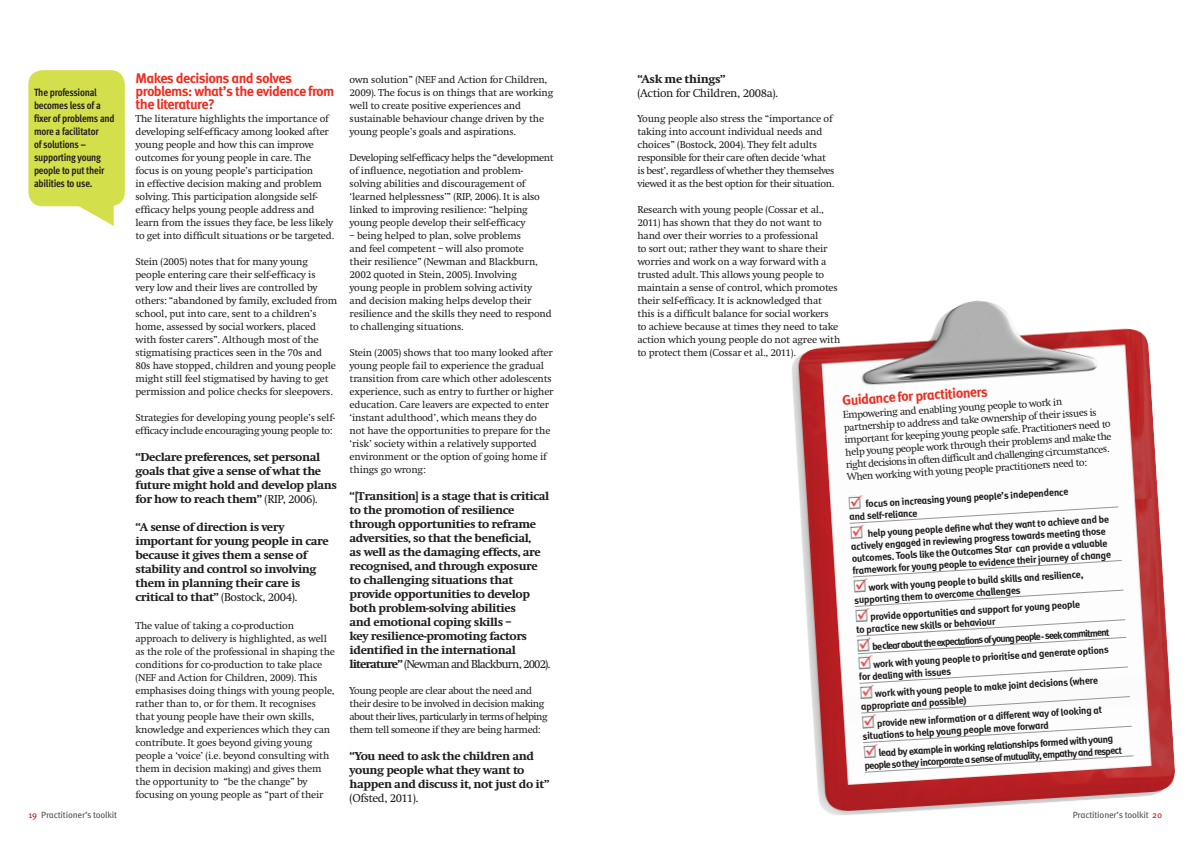
<style>
.page{position:relative;width:1191px;height:842px;background:#fff}
.page>*{position:absolute;margin:0;border:0;box-sizing:border-box;transform-origin:0 0}
.t1{font:700 14px/13px "Meta Actionfor Children";letter-spacing:-.04em;color:#ee2e22}
.t2{font:800 12px/14px "Swift EF";letter-spacing:-.03em;color:#231f20}
.t3{font:12px "Swift EF";letter-spacing:-.03em;color:#231f20}
.t4{font:10.5px/13px "Swift EF";letter-spacing:-.02em;color:#231f20}
.t5{font:10.5px/13px "Swift EF";letter-spacing:-.04em;color:#231f20}
.t6{font:700 10.5px/13px "Meta Cond";letter-spacing:-.02em;color:#231f20}
.t7{font:700 10px/12px "Meta Actionfor Children";color:#231f20}
.t8{font:9px "Meta Actionfor Children";letter-spacing:-.02em;color:#535249}
.s1{font-weight:400}
.s2{color:#b61c20}
</style>
<div class="page">
<img style="left:792px;top:300px;width:366px;height:196px">
<img style="left:799px;top:496px;width:376px;height:319px">
<svg style="left:849px;top:507px;width:269px;height:17px"></svg>
<svg style="left:852px;top:560px;width:269px;height:17px"></svg>
<svg style="left:854px;top:590px;width:269px;height:17px"></svg>
<svg style="left:856px;top:619px;width:270px;height:35px"></svg>
<svg style="left:859px;top:667px;width:269px;height:17px"></svg>
<svg style="left:861px;top:696px;width:269px;height:17px"></svg>
<svg style="left:863px;top:726px;width:269px;height:17px"></svg>
<svg style="left:864px;top:755px;width:269px;height:17px"></svg>
<img style="left:848px;top:495px;width:15px;height:14px">
<img style="left:850px;top:525px;width:15px;height:14px">
<img style="left:853px;top:578px;width:15px;height:15px">
<img style="left:855px;top:608px;width:15px;height:14px">
<img style="left:857px;top:637px;width:15px;height:15px">
<img style="left:858px;top:655px;width:15px;height:14px">
<img style="left:860px;top:685px;width:15px;height:14px">
<img style="left:861px;top:714px;width:16px;height:15px">
<img style="left:863px;top:744px;width:15px;height:14px">
<div style="left:28px;top:70px;width:97px;height:136px;background:#d4df4c;border-radius:14px"></div>
<svg style="left:71px;top:206px;width:43px;height:20px"></svg>
<p class="t6" style="left:34px;top:86px;width:82px">The professional becomes less of a fixer of problems and more a facilitator<br>of solutions – supporting young people to put their abilities to use.</p>
<h1 class="t1" style="left:135px;top:72px;width:200px">Makes decisions and solves problems: what’s the evidence from the literature?</h1>
<p class="t4" style="left:135px;top:112px;width:200px">The literature highlights the importance of developing self-efficacy among looked after young people and how this can improve outcomes for young people in care. The focus is on young people’s participation<br>in effective decision making and problem solving. This participation alongside self&shy;efficacy helps young people address and learn from the issues they face, be less likely to get into difficult situations or be targeted.</p>
<p class="t4" style="left:135px;top:255px;width:203px">Stein (2005) notes that for many young people entering care their self-efficacy is very low and their lives are controlled by others: “abandoned by family, excluded from school, put into care, sent to a children’s home, assessed by social workers, placed with foster carers”. Although most of the stigmatising practices seen in the 70s and 80s have stopped, children and young people might still feel stigmatised by having to get permission and police checks for sleepovers.</p>
<p class="t5" style="left:135px;top:411px;width:201px">Strategies for developing young people’s self&shy;efficacy include encouraging young people to:</p>
<p class="t2" style="left:135px;top:450px;width:203px">“Declare preferences, set personal goals that give a sense of what the future might hold and develop plans for how to reach them” <span class="s1">(RIP, 2006).</span></p>
<p class="t2" style="left:135px;top:520px;width:195px">“A sense of direction is very important for young people in care because it gives them a sense of stability and control so involving them in planning their care is critical to that” <span class="s1">(Bostock, 2004).</span></p>
<p class="t4" style="left:135px;top:619px;width:201px">The value of taking a co-production approach to delivery is highlighted, as well as the role of the professional in shaping the conditions for co-production to take place (NEF and Action for Children, 2009). This emphasises doing things with young people, rather than to, or for them. It recognises that young people have their own skills, knowledge and experiences which they can contribute. It goes beyond giving young people a ‘voice’ (i.e. beyond consulting with them in decision making) and gives them the opportunity to “be the change” by focusing on young people as “part of their</p>
<p class="t4" style="left:350px;top:73px;width:205px">own solution” (NEF and Action for Children, 2009). The focus is on things that are working well to create positive experiences and sustainable behaviour change driven by the young people’s goals and aspirations.</p>
<p class="t4" style="left:350px;top:151px;width:206px">Developing self-efficacy helps the “development of influence, negotiation and problem&shy;solving abilities and discouragement of ‘learned helplessness’” (RIP, 2006). It is also linked to improving resilience: “helping young people develop their self-efficacy</p>
<p class="t4" style="left:350px;top:229px;width:204px">– being helped to plan, solve problems<br>and feel competent – will also promote<br>their resilience” (Newman and Blackburn, 2002 quoted in Stein, 2005). Involving<br>young people in problem solving activity and decision making helps develop their resilience and the skills they need to respond to challenging situations.</p>
<p class="t4" style="left:350px;top:346px;width:205px">Stein (2005) shows that too many looked after young people fail to experience the gradual transition from care which other adolescents experience, such as entry to further or higher education. Care leavers are expected to enter ‘instant adulthood’, which means they do not have the opportunities to prepare for the ‘risk’ society within a relatively supported environment or the option of going home if things go wrong:</p>
<p class="t2" style="left:350px;top:489px;width:202px">“[Transition] is a stage that is critical to the promotion of resilience through opportunities to reframe adversities, so that the beneficial,<br>as well as the damaging effects, are recognised, and through exposure to challenging situations that provide opportunities to develop both problem-solving abilities<br>and emotional coping skills –<br>key resilience-promoting factors identified in the international literature” <span class="s1">(Newman and Blackburn, 2002).</span></p>
<p class="t5" style="left:350px;top:684px;width:199px">Young people are clear about the need and their desire to be involved in decision making about their lives, particularly in terms of helping them tell someone if they are being harmed:</p>
<p class="t2" style="left:350px;top:749px;width:201px">“You need to ask the children and young people what they want to happen and discuss it, not just do it”</p>
<p class="t3" style="left:350px;top:792px;width:70px">(Ofsted, 2011).</p>
<p class="t2" style="left:637px;top:72px;width:90px">“Ask me things”</p>
<p class="t3" style="left:637px;top:86px;width:142px">(Action for Children, 2008a).</p>
<p class="t5" style="left:637px;top:112px;width:198px">Young people also stress the “importance of taking into account individual needs and choices” (Bostock, 2004). They felt adults responsible for their care often decide ‘what is best’, regardless of whether they themselves viewed it as the best option for their situation.</p>
<p class="t4" style="left:637px;top:203px;width:204px">Research with young people (Cossar et al., 2011) has shown that they do not want to hand over their worries to a professional<br>to sort out; rather they want to share their worries and work on a way forward with a trusted adult. This allows young people to maintain a sense of control, which promotes their self-efficacy. It is acknowledged that this is a difficult balance for social workers<br>to achieve because at times they need to take action which young people do not agree with to protect them (Cossar et al., 2011).</p>
<h1 class="t1" style="left:841px;top:395px;width:147px;rotate:-4deg">Guidance for practitioners</h1>
<p class="t4" style="left:842px;top:408px;width:268px;line-height:12.4px;rotate:-3deg">Empowering and enabling young people to work in partnership to address and take ownership of their issues is important for keeping young people safe. Practitioners need to help young people work through their problems and make the right decisions in often difficult and challenging circumstances.<br>When working with young people practitioners need to:</p>
<p class="t7" style="left:848px;top:500px;width:222px;line-height:11.3px;text-indent:17px;rotate:-4deg">focus on increasing young people’s independence and self-reliance</p>
<p class="t7" style="left:849px;top:530px;width:261px;text-indent:17px;rotate:-4deg">help young people defi ne what they want to achieve and be actively engaged in reviewing progress towards meeting those outcomes. Tools like the Outcomes Star can provide a valuable framework for young people to evidence their journey of change</p>
<p class="t7" style="left:853px;top:584px;width:232px;line-height:11.6px;text-indent:15px;rotate:-4deg">work with young people to build skills and resilience, supporting them to overcome challenges</p>
<p class="t7" style="left:855px;top:613px;width:226px;line-height:11.6px;text-indent:15px;rotate:-4deg">provide opportunities and support for young people to practice new skills or behaviour</p>
<p class="t7" style="left:871px;top:639px;width:239px;line-height:17.7px;rotate:-4deg">be clear about the expectations of young people - seek commitment work with young people to prioritise and generate options</p>
<p class="t7" style="left:873px;top:667px;width:225px;line-height:18.4px;text-indent:-15px;rotate:-4deg">for dealing with issues<br>work with young people to make joint decisions (where</p>
<p class="t7" style="left:875px;top:697px;width:227px;line-height:18.3px;text-indent:-15px;rotate:-4deg">appropriate and possible)<br>provide new information or a diff erent way of looking at</p>
<p class="t7" style="left:876px;top:727px;width:236px;line-height:18.1px;text-indent:-15px;rotate:-4deg">situations to help young people move forward<br>lead by example in working relationships formed with young</p>
<p class="t7" style="left:864px;top:761px;width:260px;rotate:-4deg">people so they incorporate a sense of mutuality, empathy and respect</p>
<p class="t8" style="left:28px;top:810px;width:90px"><span class="s2">19</span> Practitioner’s toolkit</p>
<p class="t8" style="left:1072px;top:810px;width:91px">Practitioner’s toolkit <span class="s2">20</span></p>
</div>
